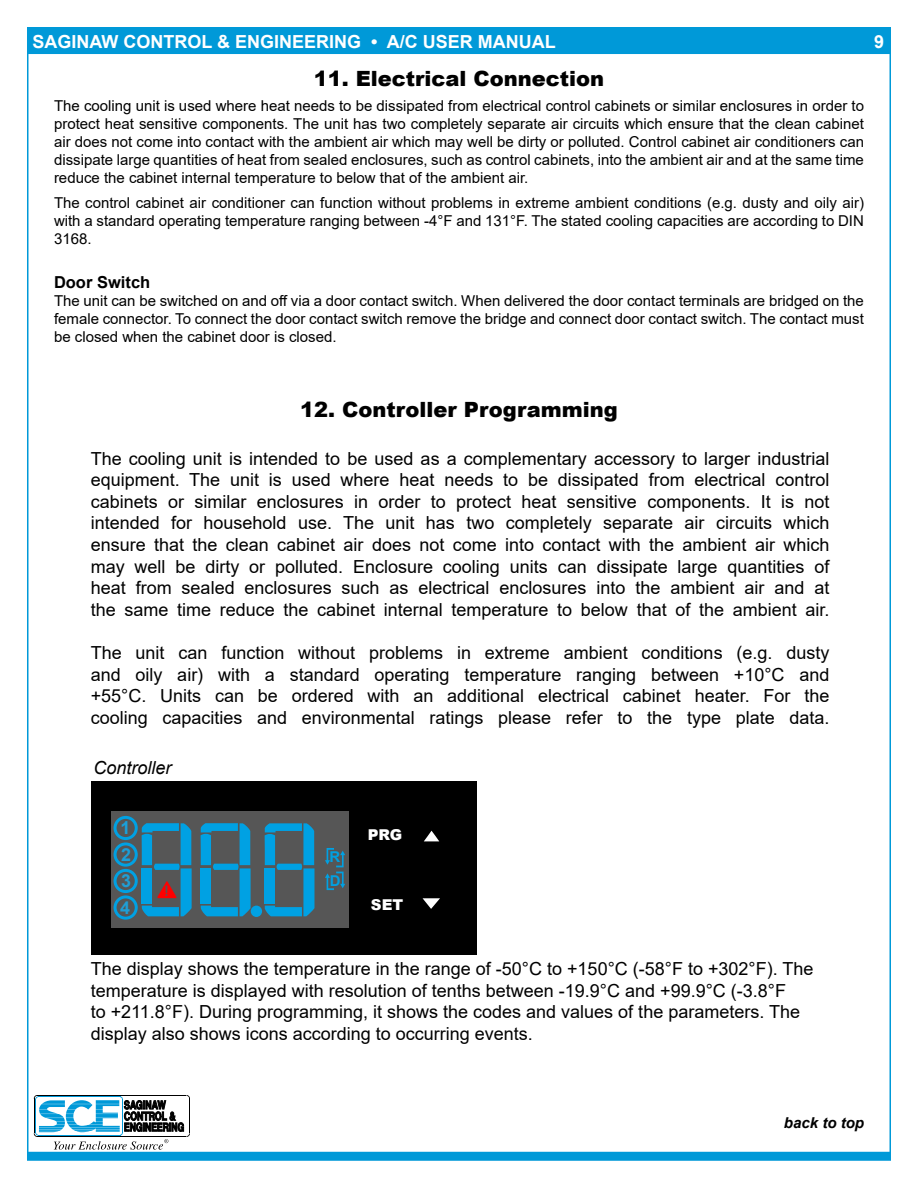
<style>
.page{position:relative;width:918px;height:1188px;background:#fff}
.page>*{position:absolute;margin:0;border:0;box-sizing:border-box;transform-origin:0 0}
.t1{font:900 21px "Arial";color:#000}
.t2{font:18px/21.6px "Arial";color:#000;text-align:justify}
.t3{font:700 18px "Arial";color:#fff}
.t4{font:italic 18px "Arial";color:#000}
.t5{font:700 17.85px/26.7px "Arial";color:#1aa0da}
.t6{font:700 17.85px/26.5px "Arial";color:#1f9fd6}
.t7{font:700 16.5px "Arial";color:#000}
.t8{font:15px/18px "Arial";color:#000;text-align:justify}
.t9{font:italic 700 15px "Arial";color:#000}
.t10{font:900 15px "Arial";color:#fff}
.t11{font:700 15px/23.5px "Arial";color:#00a1e3}
.t12{font:700 15px "Rift Soft";color:#565656}
.s1{font-weight:400;font-size:12px;color:#000}
</style>
<div class="page">
<div style="left:27px;top:1152px;width:864px;height:9px;background:#0099d8"></div>
<svg style="left:34px;top:1095px;width:156px;height:55px"></svg>
<div style="left:27px;top:27px;width:864px;height:27px;background:#0099d8"></div>
<div style="left:91px;top:782px;width:386px;height:173px;background:#000"></div>
<svg style="left:424px;top:831px;width:15px;height:10px"></svg>
<svg style="left:423px;top:898px;width:17px;height:11px"></svg>
<div style="left:111px;top:811px;width:238px;height:117px;background:#565656"></div>
<svg style="left:325px;top:848px;width:20px;height:42px"></svg>
<div style="left:251px;top:906px;width:11px;height:11px;background:#00a1e3;border-radius:50%"></div>
<svg style="left:265px;top:823px;width:49px;height:93px"></svg>
<svg style="left:201px;top:823px;width:50px;height:93px"></svg>
<svg style="left:142px;top:823px;width:50px;height:93px"></svg>
<div style="left:114px;top:816px;width:24px;height:24px;border:3px solid #00a1e3;border-radius:50%"></div>
<div style="left:114px;top:842px;width:24px;height:25px;border:3px solid #00a1e3;border-radius:50%"></div>
<div style="left:114px;top:869px;width:24px;height:24px;border:3px solid #00a1e3;border-radius:50%"></div>
<div style="left:114px;top:895px;width:24px;height:25px;border:3px solid #00a1e3;border-radius:50%"></div>
<p class="t3" style="left:28px;top:29px;width:529px"><span class="s1">B</span>SAGINAW CONTROL &amp; ENGINEERING • A/C USER MANUAL</p>
<p class="t3" style="left:874px;top:29px;width:12px">9</p>
<p class="t1" style="left:314px;top:63px;width:292px">11. Electrical Connection</p>
<p class="t8" style="left:54px;top:97px;width:812px">The cooling unit is used where heat needs to be dissipated from electrical control cabinets or similar enclosures in order to protect heat sensitive components. The unit has two completely separate air circuits which ensure that the clean cabinet air does not come into contact with the ambient air which may well be dirty or polluted. Control cabinet air conditioners can dissipate large quantities of heat from sealed enclosures, such as control cabinets, into the ambient air and at the same time reduce the cabinet internal temperature to below that of the ambient air.</p>
<p class="t8" style="left:54px;top:193px;width:811px">The control cabinet air conditioner can function without problems in extreme ambient conditions (e.g. dusty and oily air) with a standard operating temperature ranging between -4°F and 131°F. The stated cooling capacities are according to DIN 3168.</p>
<p class="t7" style="left:54px;top:271px;width:98px">Door Switch</p>
<p class="t8" style="left:54px;top:292px;width:811px">The unit can be switched on and off via a door contact switch. When delivered the door contact terminals are bridged on the female connector. To connect the door contact switch remove the bridge and connect door contact switch. The contact must be closed when the cabinet door is closed.</p>
<p class="t1" style="left:300px;top:394px;width:319px">12. Controller Programming</p>
<p class="t2" style="left:91px;top:447px;width:740px">The cooling unit is intended to be used as a complementary accessory to larger industrial equipment. The unit is used where heat needs to be dissipated from electrical control cabinets or similar enclosures in order to protect heat sensitive components. It is not intended for household use. The unit has two completely separate air circuits which ensure that the clean cabinet air does not come into contact with the ambient air which may well be dirty or polluted. Enclosure cooling units can dissipate large quantities of heat from sealed enclosures such as electrical enclosures into the ambient air and at the same time reduce the cabinet internal temperature to below that of the ambient air.</p>
<p class="t2" style="left:91px;top:642px;width:740px">The unit can function without problems in extreme ambient conditions (e.g. dusty and oily air) with a standard operating temperature ranging between +10°C and +55°C. Units can be ordered with an additional electrical cabinet heater. For the cooling capacities and environmental ratings please refer to the type plate data.</p>
<p class="t4" style="left:94px;top:756px;width:80px">Controller</p>
<p class="t5" style="left:120px;top:814px;width:12px">1<br>2</p>
<p class="t6" style="left:120px;top:868px;width:12px">3<br>4</p>
<p class="t12" style="left:165px;top:880px;width:4px">!</p>
<p class="t11" style="left:330px;top:845px;width:13px">R<br>D</p>
<p class="t10" style="left:368px;top:824px;width:36px">PRG</p>
<p class="t10" style="left:371px;top:894px;width:34px">SET</p>
<p class="t2" style="left:91px;top:958px;width:724px;text-align:left">The display shows the temperature in the range of -50°C to +150°C (-58°F to +302°F). The temperature is displayed with resolution of tenths between -19.9°C and +99.9°C (-3.8°F<br>to +211.8°F). During programming, it shows the codes and values of the parameters. The display also shows icons according to occurring events.</p>
<p class="t9" style="left:784px;top:1113px;width:82px">back to top</p>
</div>
